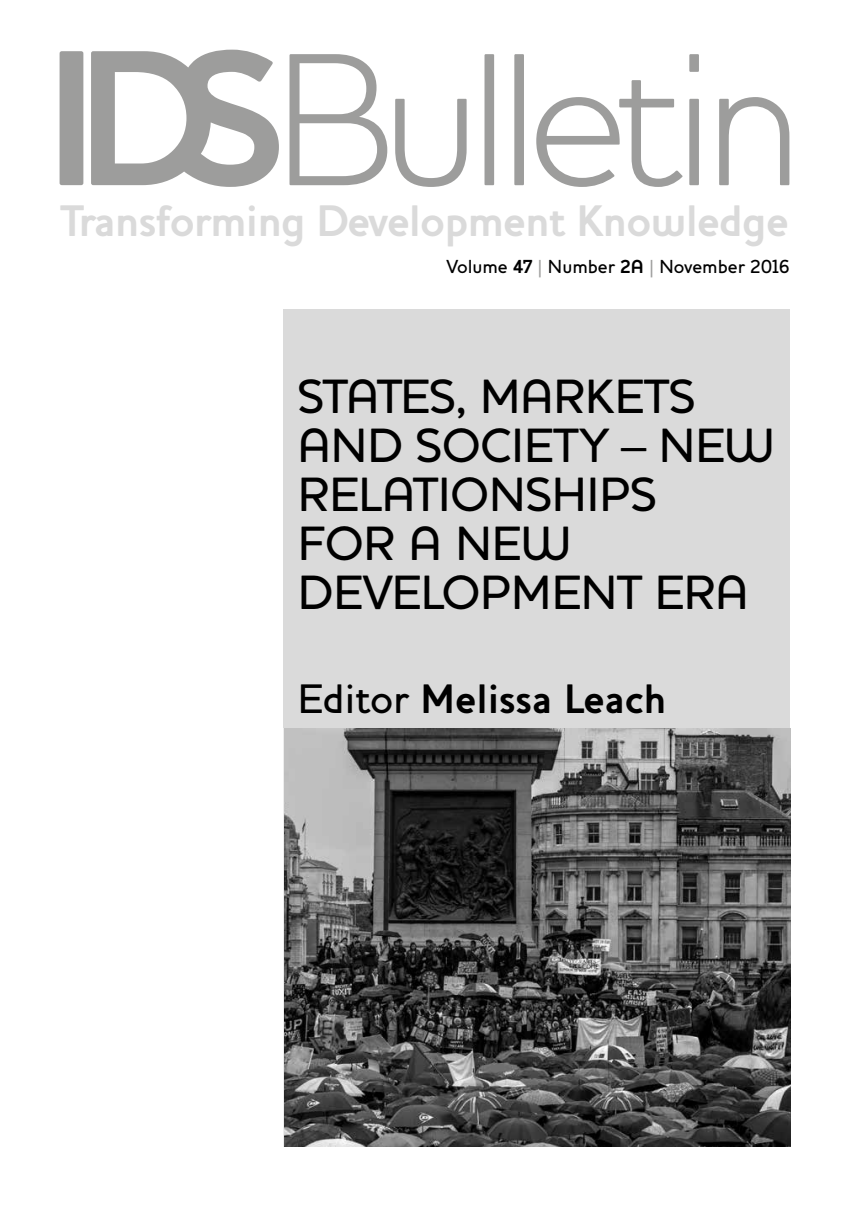
<style>
.page{position:relative;width:849px;height:1221px;background:#fff}
.page>*{position:absolute;margin:0;border:0;box-sizing:border-box;transform-origin:0 0}
.t1{font:500 49px/49px "Houschka";color:#000}
.t2{font:700 44.98px "Houschka";letter-spacing:-.02em;color:#dadada}
.t3{font:700 42px "Houschka";color:#000}
.t4{font:500 19.25px "Houschka";color:#000}
.s1{font-weight:700}
.s2{color:#9d9d9c}
.s3{font-weight:500}
</style>
<div class="page">
<div style="left:60px;top:51px;width:23px;height:134px;background:#9d9d9c;border-radius:2px"></div>
<svg style="left:91px;top:50px;width:188px;height:137px"></svg>
<svg style="left:289px;top:54px;width:98px;height:131px"></svg>
<svg style="left:395px;top:99px;width:71px;height:88px"></svg>
<div style="left:484px;top:54px;width:10px;height:131px;background:#9d9d9c"></div>
<div style="left:514px;top:54px;width:10px;height:131px;background:#9d9d9c"></div>
<svg style="left:536px;top:80px;width:146px;height:107px"></svg>
<svg style="left:689px;top:54px;width:9px;height:131px"></svg>
<svg style="left:719px;top:97px;width:70px;height:88px"></svg>
<div style="left:283px;top:308px;width:506px;height:419px;background:#dadada"></div>
<img style="left:284px;top:728px;width:506px;height:418px">
<p class="t2" style="left:61px;top:194px;width:729px">Transforming Development Knowledge</p>
<p class="t4" style="left:446px;top:254px;width:344px">Volume <span class="s1">47</span> <span class="s2">|</span> Number <span class="s1">2A</span> <span class="s2">|</span> November 2016</p>
<p class="t1" style="left:298px;top:372px;width:478px">STATES, MARKETS<br>AND SOCIETY – NEW<br>RELATIONSHIPS<br>FOR A NEW<br>DEVELOPMENT ERA</p>
<p class="t3" style="left:298px;top:673px;width:370px"><span class="s3">Editor</span> Melissa Leach</p>
</div>
